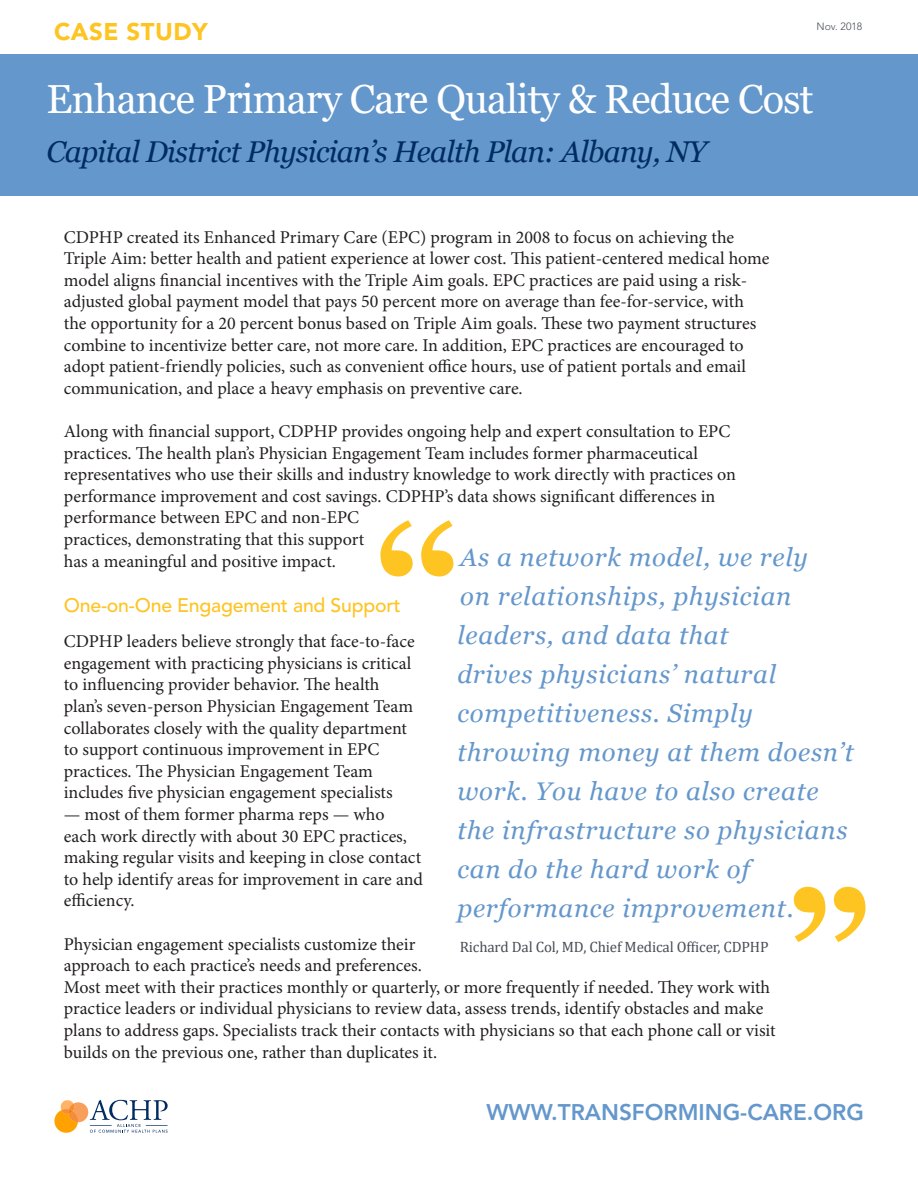
<style>
.page{position:relative;width:918px;height:1188px;background:#fff}
.page>*{position:absolute;margin:0;border:0;box-sizing:border-box;transform-origin:0 0}
.t1{font:40.5px "Georgia";letter-spacing:-.02em;color:#fff}
.t2{font:italic 30px "Georgia";letter-spacing:-.025em;color:#002c62}
.t3{font:italic 25.5px/39px "Georgia";letter-spacing:.03em;color:#6497cb}
.t4{font:900 24px "Avenir LT Std";letter-spacing:.02em;color:#fec422}
.t5{font:800 22.5px "Avenir LT Std";color:#6497cb}
.Subtitles{font:500 19.5px "Avenir LT Std";letter-spacing:-.01em;color:#fec422}
.t6{font:18px/21.6px "Minion Pro";color:#231f20}
.Caption_Attribute{font:15px "Cambria";letter-spacing:-.01em;color:#484d57}
.t7{font:300 10.5px "Avenir";color:#484d57}
</style>
<div class="page">
<div style="left:1px;top:54px;width:917px;height:142px;background:#6497cb"></div>
<svg style="left:380px;top:520px;width:73px;height:56px"></svg>
<svg style="left:794px;top:887px;width:72px;height:55px"></svg>
<svg style="left:54px;top:1100px;width:114px;height:33px"></svg>
<p class="t4" style="left:54px;top:17px;width:155px">CASE STUDY</p>
<p class="t7" style="left:817px;top:20px;width:47px">Nov. 2018</p>
<p class="t1" style="left:47px;top:74px;width:768px">Enhance Primary Care Quality &amp; Reduce Cost</p>
<p class="t2" style="left:47px;top:133px;width:662px">Capital District Physician’s Health Plan: Albany, NY</p>
<p class="t6" style="left:64px;top:226px;width:707px">CDPHP created its Enhanced Primary Care (EPC) program in 2008 to focus on achieving the Triple Aim: better health and patient experience at lower cost. This patient-centered medical home model aligns financial incentives with the Triple Aim goals. EPC practices are paid using a risk&shy;adjusted global payment model that pays 50 percent more on average than fee-for-service, with the opportunity for a 20 percent bonus based on Triple Aim goals. These two payment structures combine to incentivize better care, not more care. In addition, EPC practices are encouraged to adopt patient-friendly policies, such as convenient office hours, use of patient portals and email communication, and place a heavy emphasis on preventive care.</p>
<p class="t6" style="left:64px;top:421px;width:674px">Along with financial support, CDPHP provides ongoing help and expert consultation to EPC practices. The health plan’s Physician Engagement Team includes former pharmaceutical representatives who use their skills and industry knowledge to work directly with practices on performance improvement and cost savings. CDPHP’s data shows significant differences in performance between EPC and non-EPC<br>practices, demonstrating that this support<br>has a meaningful and positive impact.</p>
<p class="Subtitles" style="left:64px;top:594px;width:338px">One-on-One Engagement and Support</p>
<p class="t6" style="left:64px;top:631px;width:352px">CDPHP leaders believe strongly that face-to-face engagement with practicing physicians is critical to influencing provider behavior. The health plan’s seven-person Physician Engagement Team collaborates closely with the quality department to support continuous improvement in EPC practices. The Physician Engagement Team includes five physician engagement specialists</p>
<p class="t6" style="left:64px;top:804px;width:361px">— most of them former pharma reps — who<br>each work directly with about 30 EPC practices, making regular visits and keeping in close contact to help identify areas for improvement in care and efficiency.</p>
<p class="t6" style="left:64px;top:933px;width:713px">Physician engagement specialists customize their<br>approach to each practice’s needs and preferences.<br>Most meet with their practices monthly or quarterly, or more frequently if needed. They work with practice leaders or individual physicians to review data, assess trends, identify obstacles and make plans to address gaps. Specialists track their contacts with physicians so that each phone call or visit builds on the previous one, rather than duplicates it.</p>
<p class="t3" style="left:457px;top:538px;width:398px">As a network model, we rely<br>on relationships, physician leaders, and data that<br>drives physicians’ natural competitiveness. Simply throwing money at them doesn’t work. You have to also create the infrastructure so physicians can do the hard work of performance improvement.</p>
<p class="Caption_Attribute" style="left:460px;top:938px;width:310px">Richard Dal Col, MD, Chief Medical Officer, CDPHP</p>
<p class="t5" style="left:487px;top:1099px;width:379px">WWW.TRANSFORMING-CARE.ORG</p>
</div>
